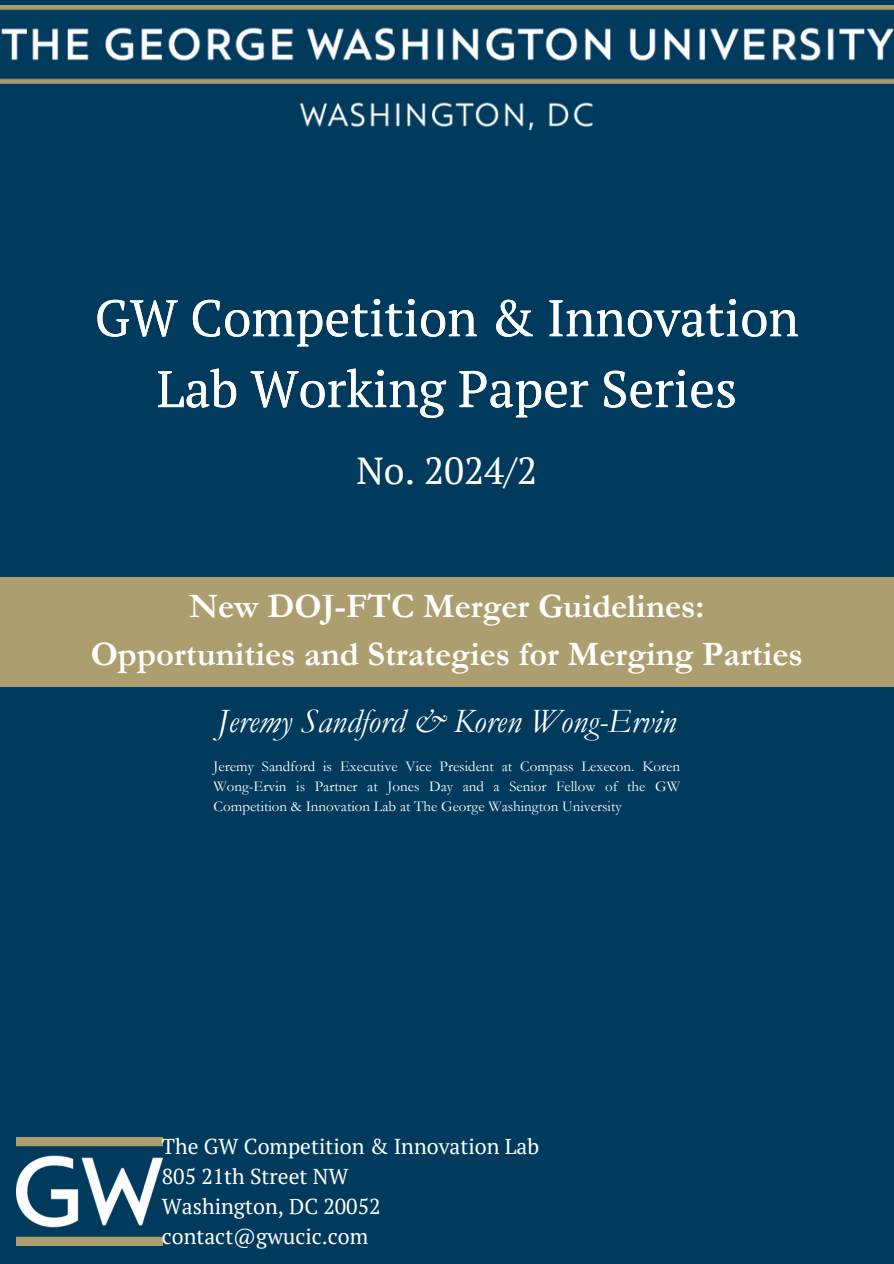
<style>
.page{position:relative;width:894px;height:1264px;background:#fff}
.page>*{position:absolute;margin:0;border:0;box-sizing:border-box;transform-origin:0 0}
.t1{font:51.15px/70.8px "PT Serif";color:#fff;text-align:center}
.t2{font:37.5px "PT Serif";color:#fff}
.t3{font:700 34.5px/47.2px "Garamond";color:#fff;text-align:center}
.t4{font:italic 34.5px "Garamond";color:#fff}
.t5{font:21.45px/29.8px "PT Serif";color:#fff}
.t6{font:15px/20.2px "Garamond";color:#fff;text-align:justify}
</style>
<div class="page">
<div style="left:0;top:0;width:893px;height:1263px;background:#003a5d"></div>
<img style="left:0;top:6px;width:893px;height:124px">
<div style="left:0;top:577px;width:893px;height:109px;background:#ac9e6e"></div>
<img style="left:17px;top:1137px;width:145px;height:108px">
<h1 class="t1" style="left:95px;top:281px;width:705px">GW Competition &amp; Innovation<br>Lab Working Paper Series</h1>
<h2 class="t2" style="left:356px;top:444px;width:182px">No. 2024/2</h2>
<h3 class="t3" style="left:91px;top:583px;width:713px">New DOJ-FTC Merger Guidelines:<br>Opportunities and Strategies for Merging Parties</h3>
<h3 class="t4" style="left:217px;top:702px;width:460px">Jeremy Sandford &amp; Koren Wong-Ervin</h3>
<p class="t6" style="left:213px;top:756px;width:467px">Jeremy Sandford is Executive Vice President at Compass Lexecon. Koren Wong-Ervin is Partner at Jones Day and a Senior Fellow of the GW Competition &amp; Innovation Lab at The George Washington University</p>
<h3 class="t5" style="left:162px;top:1130px;width:378px">The GW Competition &amp; Innovation Lab<br>805 21th Street NW<br>Washington, DC 20052 contact@gwucic.com</h3>
</div>
